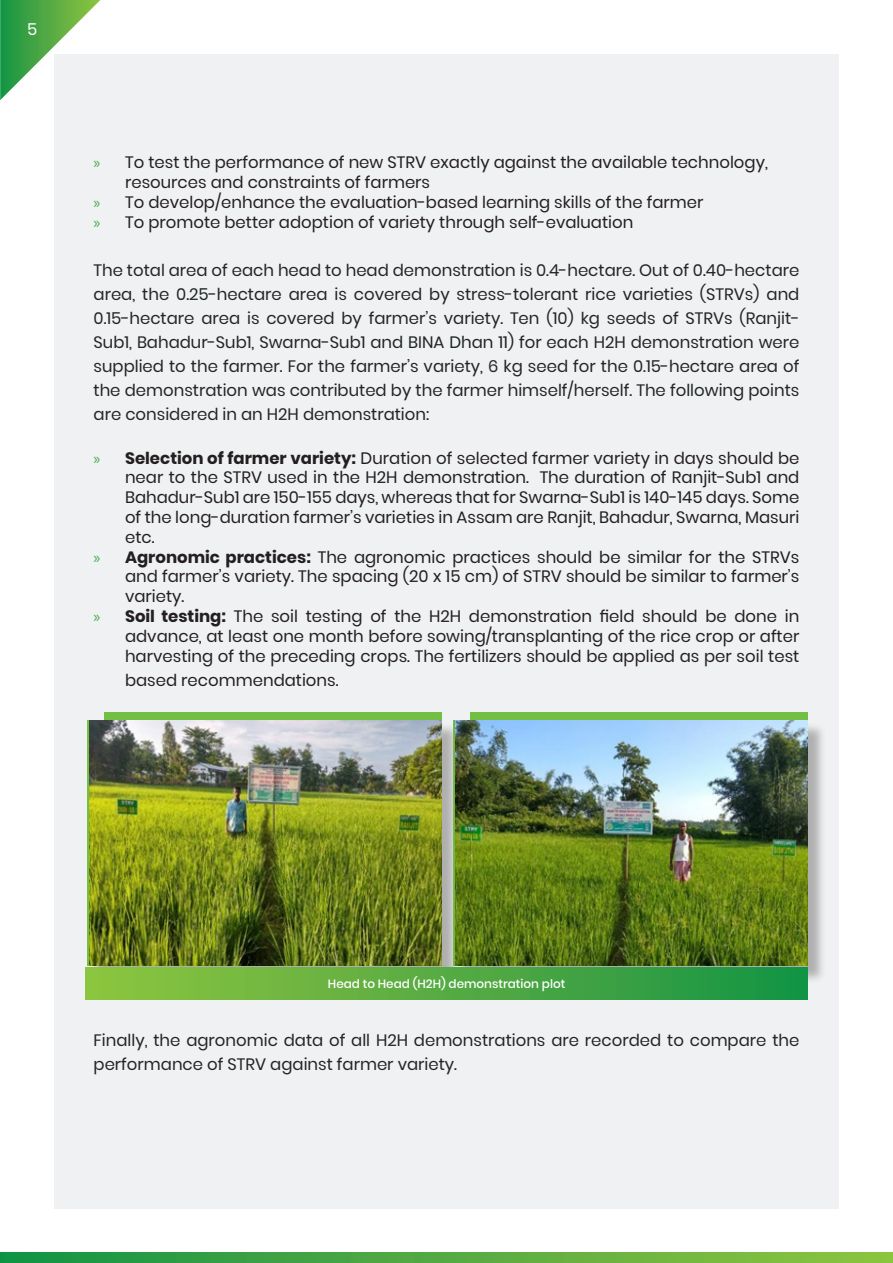
<style>
.page{position:relative;width:893px;height:1263px;background:#fff}
.page>*{position:absolute;margin:0;border:0;box-sizing:border-box;transform-origin:0 0}
.t1{font:16.5px "Poppins";color:#231f20}
.t2{font:16.5px/24px "Poppins";color:#212624;text-align:justify}
.t3{font:16.5px "Poppins";color:#fff}
.t4{font:500 12px "Poppins";color:#fff}
.s1{font-family:"Myriad Pro";color:#40ae49}
.s2{font-weight:700}
</style>
<div class="page">
<div style="left:54px;top:54px;width:785px;height:1155px;background:#f0f1f2"></div>
<svg style="left:0;top:0;width:100px;height:100px"></svg>
<svg style="left:0;top:1252px;width:893px;height:11px;background:#52ab42"></svg>
<div style="left:104px;top:712px;width:338px;height:246px;background:#73bf43"></div>
<div style="left:470px;top:712px;width:338px;height:246px;background:#73bf43"></div>
<div style="left:89px;top:723px;width:372px;height:261px;background:#231f20;opacity:.31"></div>
<img style="left:88px;top:720px;width:354px;height:246px">
<div style="left:455px;top:723px;width:372px;height:261px;background:#231f20;opacity:.31"></div>
<img style="left:454px;top:720px;width:354px;height:246px">
<div style="left:86px;top:967px;width:722px;height:32px;background:linear-gradient(to right,#91c43f,#179345)"></div>
<p class="t3" style="left:27px;top:20px;width:12px">5</p>
<p class="t1" style="left:94px;top:153px;width:676px"><span class="s1">»</span> To test the performance of new STRV exactly against the available technology,</p>
<p class="t1" style="left:125px;top:173px;width:307px">resources and constraints of farmers</p>
<p class="t1" style="left:94px;top:193px;width:611px"><span class="s1">»</span> To develop/enhance the evaluation-based learning skills of the farmer</p>
<p class="t1" style="left:94px;top:212px;width:541px"><span class="s1">»</span> To promote better adoption of variety through self-evaluation</p>
<p class="t2" style="left:94px;top:258px;width:708px">The total area of each head to head demonstration is 0.4-hectare. Out of 0.40-hectare area, the 0.25-hectare area is covered by stress-tolerant rice varieties (STRVs) and 0.15-hectare area is covered by farmer’s variety. Ten (10) kg seeds of STRVs (Ranjit-Sub1, Bahadur-Sub1, Swarna-Sub1 and BINA Dhan 11) for each H2H demonstration were supplied to the farmer. For the farmer’s variety, 6 kg seed for the 0.15-hectare area of the demonstration was contributed by the farmer himself/herself. The following points are considered in an H2H demonstration:</p>
<p class="t1" style="left:94px;top:448px;width:707px"><span class="s1">»</span> <span class="s2">Selection of farmer variety:</span> Duration of selected farmer variety in days should be</p>
<p class="t1" style="left:125px;top:468px;width:676px">near to the STRV used in the H2H demonstration. The duration of Ranjit-Sub1 and</p>
<p class="t1" style="left:125px;top:488px;width:676px">Bahadur-Sub1 are 150-155 days, whereas that for Swarna-Sub1 is 140-145 days. Some</p>
<p class="t1" style="left:125px;top:508px;width:676px">of the long-duration farmer’s varieties in Assam are Ranjit, Bahadur, Swarna, Masuri</p>
<p class="t1" style="left:125px;top:527px;width:31px">etc.</p>
<p class="t1" style="left:94px;top:547px;width:707px"><span class="s1">»</span> <span class="s2">Agronomic practices:</span> The agronomic practices should be similar for the STRVs</p>
<p class="t1" style="left:125px;top:567px;width:676px">and farmer’s variety. The spacing (20 x 15 cm) of STRV should be similar to farmer’s</p>
<p class="t1" style="left:125px;top:587px;width:61px">variety.</p>
<p class="t1" style="left:94px;top:607px;width:707px"><span class="s1">»</span> <span class="s2">Soil testing:</span> The soil testing of the H2H demonstration field should be done in</p>
<p class="t1" style="left:125px;top:626px;width:676px">advance, at least one month before sowing/transplanting of the rice crop or after</p>
<p class="t1" style="left:125px;top:646px;width:676px">harvesting of the preceding crops. The fertilizers should be applied as per soil test</p>
<p class="t1" style="left:125px;top:670px;width:215px">based recommendations.</p>
<p class="t4" style="left:328px;top:977px;width:239px">Head to Head (H2H) demonstration plot</p>
<p class="t2" style="left:94px;top:1028px;width:707px">Finally, the agronomic data of all H2H demonstrations are recorded to compare the performance of STRV against farmer variety.</p>
</div>
